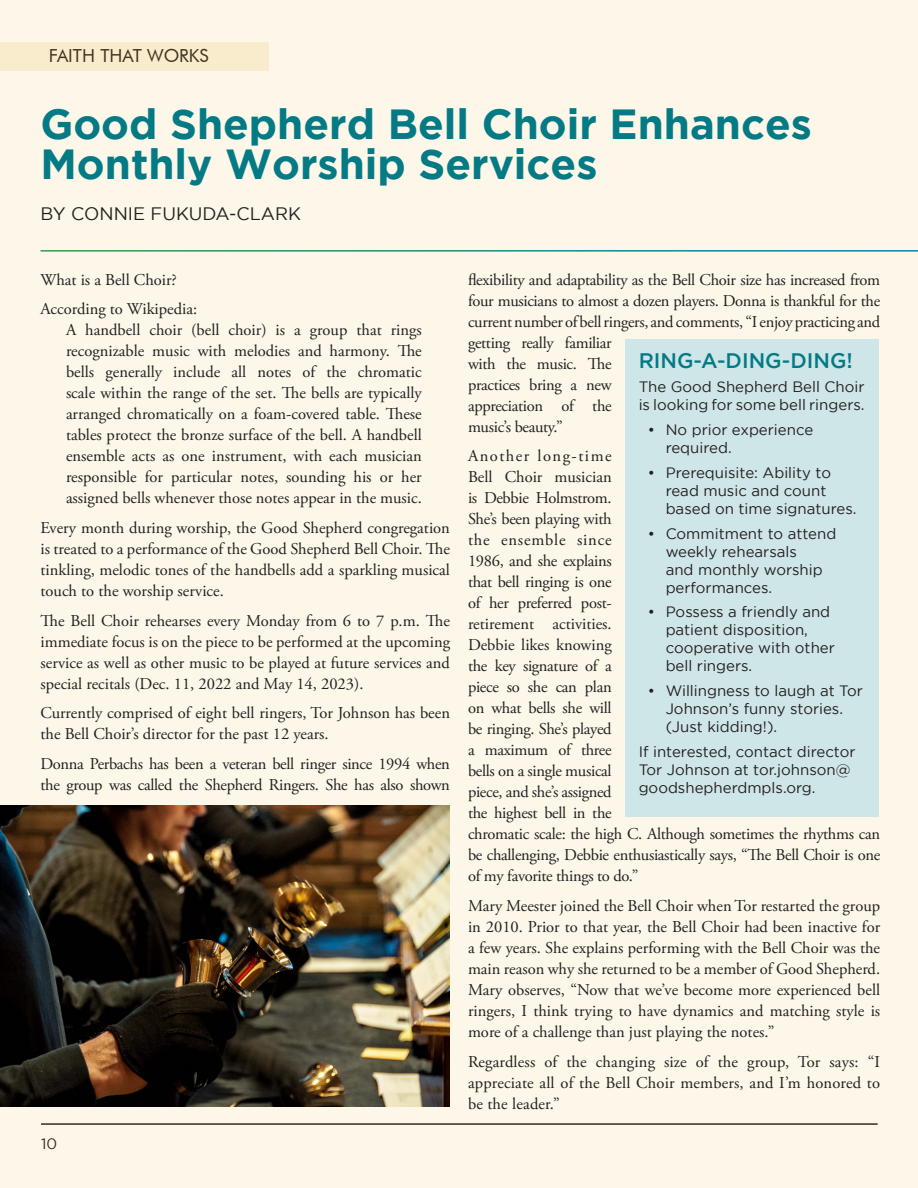
<style>
.page{position:relative;width:918px;height:1188px;background:#fcf7e9}
.page>*{position:absolute;margin:0;border:0;box-sizing:border-box;transform-origin:0 0}
.Author{font:700 42px/40.5px "Gotham";color:#047a84}
.Body_type{font:500 21px "Gotham";color:#047a84}
.Author-2{font:18px "Gotham";color:#231f20}
.t1{font:18px "Futura BT";color:#231f20}
.Body_type-2{font:16.5px/21px "Adobe Garamond Pro";letter-spacing:-.02em;color:#231f20;text-align:justify}
.Block_paragraph{font:16.5px/21px "Adobe Garamond Pro";color:#231f20;text-align:justify}
.Body_type-3{font:16.5px/21px "Adobe Garamond Pro";color:#231f20}
.Body_type-4{font:15px/18px "Gotham";color:#231f20}
</style>
<div class="page">
<div style="left:626px;top:339px;width:253px;height:477px;background:#cfe6e8"></div>
<hr style="left:40px;top:250px;width:878px;height:2px;background:#fff">
<div style="left:0;top:42px;width:268px;height:29px;background:#f8eccc"></div>
<img style="left:0;top:805px;width:450px;height:302px">
<p class="t1" style="left:49px;top:44px;width:161px">FAITH THAT WORKS</p>
<p class="Author" style="left:40px;top:102px;width:773px">Good Shepherd Bell Choir Enhances<br>Monthly Worship Services</p>
<p class="Author-2" style="left:40px;top:204px;width:262px">BY CONNIE FUKUDA-CLARK</p>
<p class="Body_type-3" style="left:40px;top:270px;width:138px">What is a Bell Choir?</p>
<p class="Body_type-3" style="left:40px;top:299px;width:158px">According to Wikipedia:</p>
<p class="Block_paragraph" style="left:66px;top:320px;width:357px">A handbell choir (bell choir) is a group that rings recognizable music with melodies and harmony. The bells generally include all notes of the chromatic scale within the range of the set. The bells are typically arranged chromatically on a foam-covered table. These tables protect the bronze surface of the bell. A handbell ensemble acts as one instrument, with each musician responsible for particular notes, sounding his or her assigned bells whenever those notes appear in the music.</p>
<p class="Body_type-2" style="left:40px;top:518px;width:411px">Every month during worship, the Good Shepherd congregation is treated to a performance of the Good Shepherd Bell Choir. The tinkling, melodic tones of the handbells add a sparkling musical touch to the worship service.</p>
<p class="Body_type-2" style="left:40px;top:610px;width:411px">The Bell Choir rehearses every Monday from 6 to 7 p.m. The immediate focus is on the piece to be performed at the upcoming service as well as other music to be played at future services and special recitals (Dec. 11, 2022 and May 14, 2023).</p>
<p class="Body_type-3" style="left:40px;top:703px;width:411px">Currently comprised of eight bell ringers, Tor Johnson has been the Bell Choir’s director for the past 12 years.</p>
<p class="Body_type-2" style="left:40px;top:754px;width:411px">Donna Perbachs has been a veteran bell ringer since 1994 when the group was called the Shepherd Ringers. She has also shown</p>
<p class="Body_type-4" style="left:41px;top:1135px;width:18px">10</p>
<p class="Body_type-2" style="left:468px;top:270px;width:414px;text-align:left">flexibility and adaptability as the Bell Choir size has increased from four musicians to almost a dozen players. Donna is thankful for the current number of bell ringers, and comments, “I enjoy practicing and getting really familiar<br>with the music. The<br>practices bring a new<br>appreciation of the<br>music’s beauty.”</p>
<p class="Body_type-2" style="left:468px;top:446px;width:414px;text-align:left">Another long-time<br>Bell Choir musician<br>is Debbie Holmstrom.<br>She’s been playing with<br>the ensemble since<br>1986, and she explains<br>that bell ringing is one<br>of her preferred post-<br>retirement activities.<br>Debbie likes knowing<br>the key signature of a<br>piece so she can plan<br>on what bells she will<br>be ringing. She’s played<br>a maximum of three<br>bells on a single musical<br>piece, and she’s assigned<br>the highest bell in the<br>chromatic scale: the high C. Although sometimes the rhythms can be challenging, Debbie enthusiastically says, “The Bell Choir is one of my favorite things to do.”</p>
<p class="Body_type-2" style="left:468px;top:896px;width:414px">Mary Meester joined the Bell Choir when Tor restarted the group in 2010. Prior to that year, the Bell Choir had been inactive for a few years. She explains performing with the Bell Choir was the main reason why she returned to be a member of Good Shepherd.<br>Mary observes, “Now that we’ve become more experienced bell ringers, I think trying to have dynamics and matching style is more of a challenge than just playing the notes.”</p>
<p class="Body_type-2" style="left:468px;top:1051px;width:414px">Regardless of the changing size of the group, Tor says: “I appreciate all of the Bell Choir members, and I’m honored to be the leader.”</p>
<p class="Body_type" style="left:639px;top:348px;width:216px">RING-A-DING-DING!</p>
<p class="Body_type-4" style="left:639px;top:378px;width:227px">The Good Shepherd Bell Choir is looking for some bell ringers.</p>
<p class="Body_type-4" style="left:666px;top:421px;width:149px;text-indent:-18px">• No prior experience required.</p>
<p class="Body_type-4" style="left:666px;top:463px;width:192px;text-indent:-18px">• Prerequisite: Ability to read music and count based on time signatures.</p>
<p class="Body_type-4" style="left:666px;top:524px;width:172px;text-indent:-18px">• Commitment to attend weekly rehearsals<br>and monthly worship performances.</p>
<p class="Body_type-4" style="left:666px;top:603px;width:171px;text-indent:-18px">• Possess a friendly and patient disposition, cooperative with other bell ringers.</p>
<p class="Body_type-4" style="left:666px;top:682px;width:199px;text-indent:-18px">• Willingness to laugh at Tor<br>Johnson’s funny stories. (Just kidding!).</p>
<p class="Body_type-4" style="left:639px;top:742px;width:218px">If interested, contact director<br>Tor Johnson at tor.johnson@ goodshepherdmpls.org.</p>
</div>
